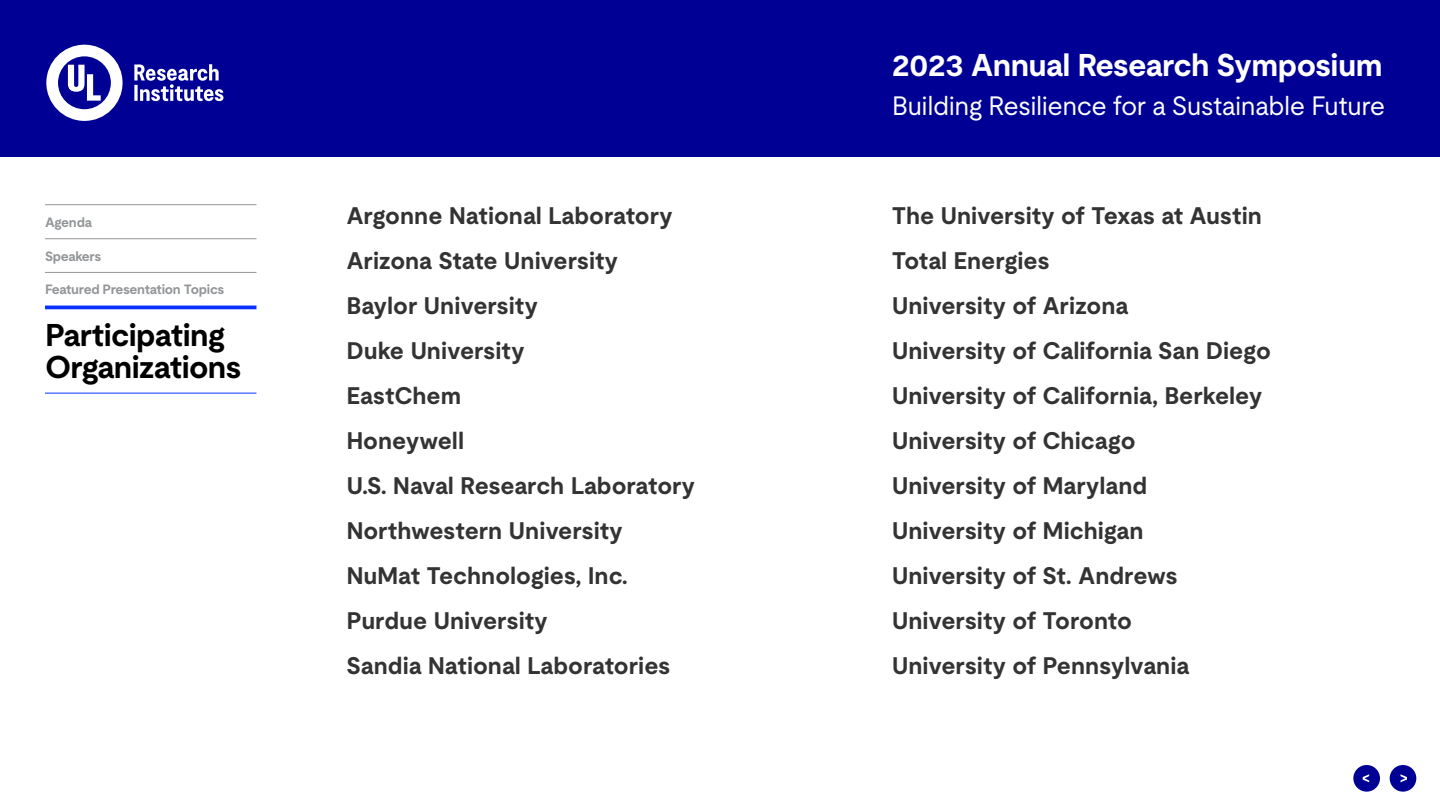
<style>
.page{position:relative;width:1440px;height:810px;background:#fff}
.page>*{position:absolute;margin:0;border:0;box-sizing:border-box;transform-origin:0 0}
.t1{font:700 31.5px "UL Moderat";letter-spacing:-.02em;color:#fff}
.t2{font:700 31.5px/32px "UL Moderat";letter-spacing:-.02em;color:#000}
.t3{font:26.55px "UL Moderat";letter-spacing:-.02em;color:#fff}
.t4{font:700 24px "UL Moderat";color:#333}
.t5{font:700 13.5px "UL Moderat";letter-spacing:-.02em;color:#939698}
</style>
<div class="page">
<hr style="left:45px;top:306px;width:211px;height:3px;background:#0a32ff">
<div style="left:0;top:0;width:1440px;height:157px;background:#000095"></div>
<svg style="left:46px;top:45px;width:177px;height:76px"></svg>
<hr style="left:45px;top:272px;width:211px;height:1px;background:#939698">
<hr style="left:45px;top:393px;width:211px;height:1px;background:#0a32ff">
<hr style="left:45px;top:239px;width:211px;height:1px;background:#939698">
<hr style="left:45px;top:205px;width:211px;height:1px;background:#939698">
<div style="left:1390px;top:765px;width:26px;height:27px;background:#000095;border-radius:50%"></div>
<svg style="left:1400px;top:774px;width:7px;height:8px"></svg>
<div style="left:1353px;top:765px;width:27px;height:27px;background:#000095;border-radius:50%"></div>
<svg style="left:1363px;top:774px;width:6px;height:8px"></svg>
<p class="t5" style="left:45px;top:212px;width:48px">Agenda</p>
<p class="t5" style="left:45px;top:246px;width:58px">Speakers</p>
<p class="t5" style="left:45px;top:279px;width:181px">Featured Presentation Topics</p>
<p class="t2" style="left:45px;top:319px;width:198px">Participating<br>Organizations</p>
<p class="t4" style="left:346px;top:196px;width:328px">Argonne National Laboratory</p>
<p class="t4" style="left:346px;top:241px;width:273px">Arizona State University</p>
<p class="t4" style="left:346px;top:286px;width:193px">Baylor University</p>
<p class="t4" style="left:346px;top:331px;width:180px">Duke University</p>
<p class="t4" style="left:346px;top:376px;width:116px">EastChem</p>
<p class="t4" style="left:346px;top:421px;width:119px">Honeywell</p>
<p class="t4" style="left:346px;top:466px;width:350px">U.S. Naval Research Laboratory</p>
<p class="t4" style="left:346px;top:511px;width:278px">Northwestern University</p>
<p class="t4" style="left:346px;top:556px;width:283px">NuMat Technologies, Inc.</p>
<p class="t4" style="left:346px;top:601px;width:203px">Purdue University</p>
<p class="t4" style="left:346px;top:646px;width:325px">Sandia National Laboratories</p>
<p class="t1" style="left:892px;top:40px;width:492px">2023 Annual Research Symposium</p>
<p class="t3" style="left:892px;top:85px;width:495px">Building Resilience for a Sustainable Future</p>
<p class="t4" style="left:892px;top:196px;width:372px">The University of Texas at Austin</p>
<p class="t4" style="left:892px;top:241px;width:159px">Total Energies</p>
<p class="t4" style="left:892px;top:286px;width:238px">University of Arizona</p>
<p class="t4" style="left:892px;top:331px;width:381px">University of California San Diego</p>
<p class="t4" style="left:892px;top:376px;width:372px">University of California, Berkeley</p>
<p class="t4" style="left:892px;top:421px;width:245px">University of Chicago</p>
<p class="t4" style="left:892px;top:466px;width:257px">University of Maryland</p>
<p class="t4" style="left:892px;top:511px;width:253px">University of Michigan</p>
<p class="t4" style="left:892px;top:556px;width:287px">University of St. Andrews</p>
<p class="t4" style="left:892px;top:601px;width:242px">University of Toronto</p>
<p class="t4" style="left:892px;top:646px;width:299px">University of Pennsylvania</p>
</div>
